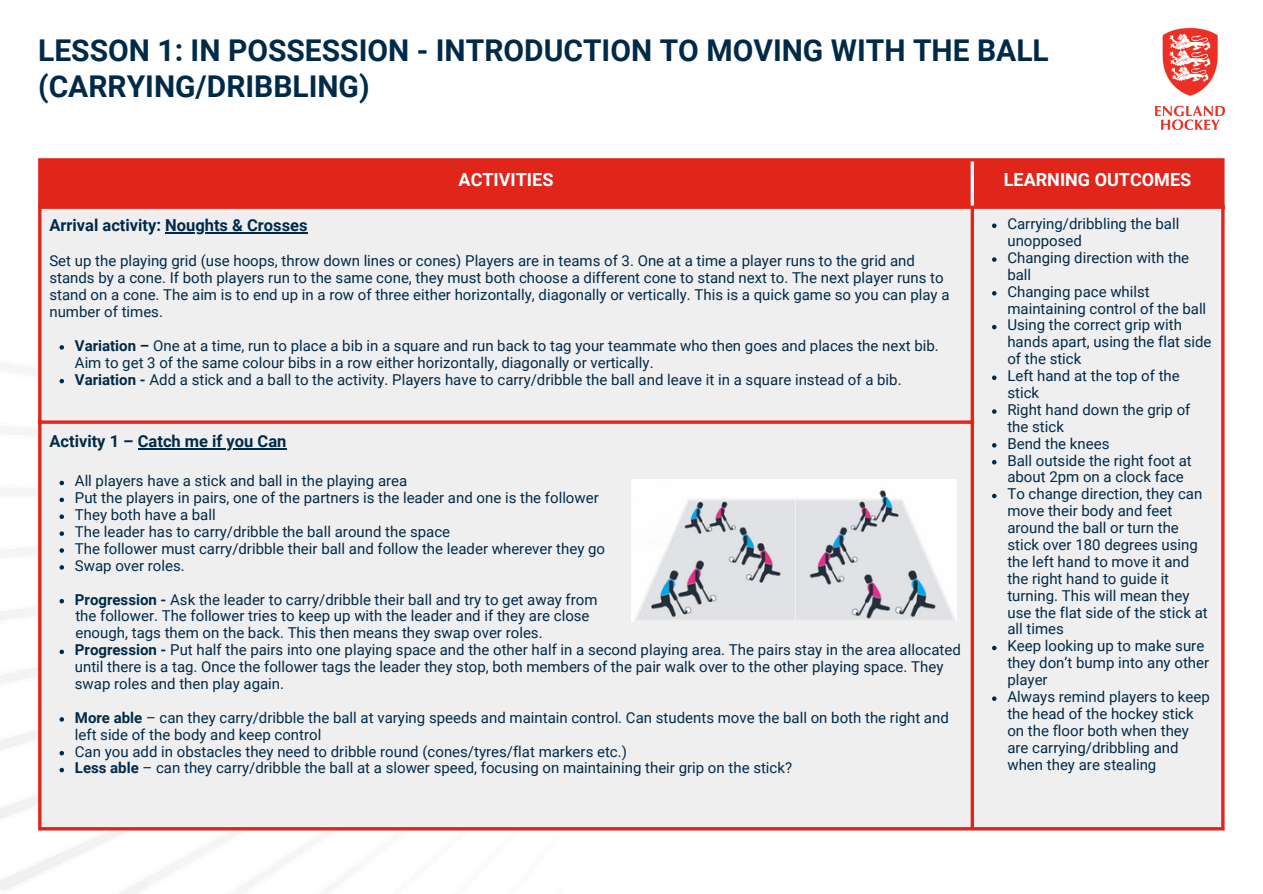
<style>
.page{position:relative;width:1263px;height:894px;background:#fff}
.page>*{position:absolute;margin:0;border:0;box-sizing:border-box;transform-origin:0 0}
.t1{font:700 30px/36px "Roboto";color:#002a49}
.t2{font:700 18px "Roboto";color:#fff}
.t3{font:700 16.5px "Roboto";color:#002a49}
.t4{font:15px/16.8px "Roboto";color:#002a49}
.s1{font-weight:700}
</style>
<div class="page">
<div style="left:38px;top:196px;width:1186px;height:634px;background:#efefef"></div>
<img style="left:1155px;top:29px;width:70px;height:101px">
<div style="left:42px;top:161px;width:1179px;height:44px;background:#e0251b"></div>
<hr style="left:165px;top:232px;width:143px;height:1px;background:#002a49">
<svg style="left:60px;top:345px;width:4px;height:4px"></svg>
<svg style="left:60px;top:379px;width:4px;height:4px"></svg>
<svg style="left:992px;top:223px;width:4px;height:5px"></svg>
<svg style="left:992px;top:257px;width:4px;height:5px"></svg>
<svg style="left:992px;top:291px;width:4px;height:4px"></svg>
<svg style="left:992px;top:325px;width:4px;height:4px"></svg>
<svg style="left:992px;top:375px;width:4px;height:5px"></svg>
<svg style="left:992px;top:409px;width:4px;height:4px"></svg>
<svg style="left:992px;top:443px;width:4px;height:4px"></svg>
<svg style="left:992px;top:460px;width:4px;height:4px"></svg>
<svg style="left:992px;top:493px;width:4px;height:5px"></svg>
<svg style="left:992px;top:645px;width:4px;height:5px"></svg>
<svg style="left:992px;top:696px;width:4px;height:4px"></svg>
<hr style="left:138px;top:448px;width:148px;height:1px;background:#002a49">
<svg style="left:60px;top:480px;width:4px;height:5px"></svg>
<svg style="left:60px;top:497px;width:4px;height:5px"></svg>
<svg style="left:60px;top:514px;width:4px;height:5px"></svg>
<svg style="left:60px;top:531px;width:4px;height:4px"></svg>
<svg style="left:60px;top:548px;width:4px;height:4px"></svg>
<svg style="left:60px;top:565px;width:4px;height:4px"></svg>
<svg style="left:60px;top:599px;width:4px;height:4px"></svg>
<svg style="left:60px;top:649px;width:4px;height:5px"></svg>
<svg style="left:60px;top:717px;width:4px;height:4px"></svg>
<svg style="left:60px;top:751px;width:4px;height:4px"></svg>
<svg style="left:60px;top:767px;width:4px;height:5px"></svg>
<svg style="left:38px;top:161px;width:4px;height:665px;background:#e24239"></svg>
<hr style="left:971px;top:209px;width:3px;height:617px;background:#e0251b">
<hr style="left:1221px;top:161px;width:3px;height:665px;background:#e0251b">
<hr style="left:38px;top:158px;width:1186px;height:3px;background:#e0251b">
<svg style="left:38px;top:205px;width:1183px;height:4px;background:#e02a20"></svg>
<hr style="left:38px;top:420px;width:936px;height:3px;background:#e0251b">
<svg style="left:38px;top:826px;width:1186px;height:4px;fill:#e0251b"></svg>
<hr style="left:971px;top:161px;width:3px;height:44px;background:#fff">
<img style="left:631px;top:479px;width:325px;height:142px">
<p class="t1" style="left:38px;top:33px;width:1012px">LESSON 1: IN POSSESSION - INTRODUCTION TO MOVING WITH THE BALL (CARRYING/DRIBBLING)</p>
<h1 class="t2" style="left:459px;top:169px;width:96px">ACTIVITIES</h1>
<p class="t2" style="left:1004px;top:169px;width:189px">LEARNING OUTCOMES</p>
<p class="t3" style="left:49px;top:216px;width:260px">Arrival activity: Noughts &amp; Crosses</p>
<p class="t4" style="left:49px;top:253px;width:867px">Set up the playing grid (use hoops, throw down lines or cones) Players are in teams of 3. One at a time a player runs to the grid and</p>
<p class="t4" style="left:49px;top:269px;width:902px">stands by a cone. If both players run to the same cone, they must both choose a different cone to stand next to. The next player runs to stand on a cone. The aim is to end up in a row of three either horizontally, diagonally or vertically. This is a quick game so you can play a number of times.</p>
<p class="t4" style="left:75px;top:337px;width:865px"><span class="s1">Variation –</span> One at a time, run to place a bib in a square and run back to tag your teammate who then goes and places the next bib.</p>
<p class="t4" style="left:75px;top:354px;width:828px">Aim to get 3 of the same colour bibs in a row either horizontally, diagonally or vertically.<br><span class="s1">Variation -</span> Add a stick and a ball to the activity. Players have to carry/dribble the ball and leave it in a square instead of a bib.</p>
<p class="t3" style="left:49px;top:431px;width:239px">Activity 1 – Catch me if you Can</p>
<p class="t4" style="left:75px;top:472px;width:334px">All players have a stick and ball in the playing area</p>
<p class="t4" style="left:75px;top:489px;width:525px">Put the players in pairs, one of the partners is the leader and one is the follower</p>
<p class="t4" style="left:75px;top:506px;width:142px">They both have a ball</p>
<p class="t4" style="left:75px;top:523px;width:377px">The leader has to carry/dribble the ball around the space</p>
<p class="t4" style="left:75px;top:540px;width:532px">The follower must carry/dribble their ball and follow the leader wherever they go</p>
<p class="t4" style="left:75px;top:557px;width:111px">Swap over roles.</p>
<p class="t4" style="left:75px;top:591px;width:524px"><span class="s1">Progression -</span> Ask the leader to carry/dribble their ball and try to get away from</p>
<p class="t4" style="left:75px;top:607px;width:516px">the follower. The follower tries to keep up with the leader and if they are close</p>
<p class="t4" style="left:75px;top:624px;width:469px">enough, tags them on the back. This then means they swap over roles.</p>
<p class="t4" style="left:75px;top:641px;width:887px"><span class="s1">Progression -</span> Put half the pairs into one playing space and the other half in a second playing area. The pairs stay in the area allocated until there is a tag. Once the follower tags the leader they stop, both members of the pair walk over to the other playing space. They swap roles and then play again.</p>
<p class="t4" style="left:75px;top:709px;width:875px"><span class="s1">More able</span> – can they carry/dribble the ball at varying speeds and maintain control. Can students move the ball on both the right and left side of the body and keep control</p>
<p class="t4" style="left:75px;top:742px;width:554px">Can you add in obstacles they need to dribble round (cones/tyres/flat markers etc.)</p>
<p class="t4" style="left:75px;top:759px;width:719px"><span class="s1">Less able</span> – can they carry/dribble the ball at a slower speed, focusing on maintaining their grip on the stick?</p>
<p class="t4" style="left:1007px;top:215px;width:173px">Carrying/dribbling the ball unopposed</p>
<p class="t4" style="left:1007px;top:249px;width:183px">Changing direction with the ball</p>
<p class="t4" style="left:1007px;top:283px;width:200px">Changing pace whilst maintaining control of the ball</p>
<p class="t4" style="left:1007px;top:317px;width:206px">Using the correct grip with hands apart, using the flat side of the stick</p>
<p class="t4" style="left:1007px;top:367px;width:174px">Left hand at the top of the stick</p>
<p class="t4" style="left:1007px;top:401px;width:185px">Right hand down the grip of the stick</p>
<p class="t4" style="left:1007px;top:435px;width:104px">Bend the knees</p>
<p class="t4" style="left:1007px;top:452px;width:186px">Ball outside the right foot at about 2pm on a clock face</p>
<p class="t4" style="left:1007px;top:485px;width:202px">To change direction, they can move their body and feet around the ball or turn the stick over 180 degrees using the left hand to move it and the right hand to guide it turning. This will mean they use the flat side of the stick at all times</p>
<p class="t4" style="left:1007px;top:637px;width:203px">Keep looking up to make sure they don’t bump into any other player</p>
<p class="t4" style="left:1007px;top:688px;width:204px">Always remind players to keep the head of the hockey stick on the floor both when they are carrying/dribbling and when they are stealing</p>
</div>
